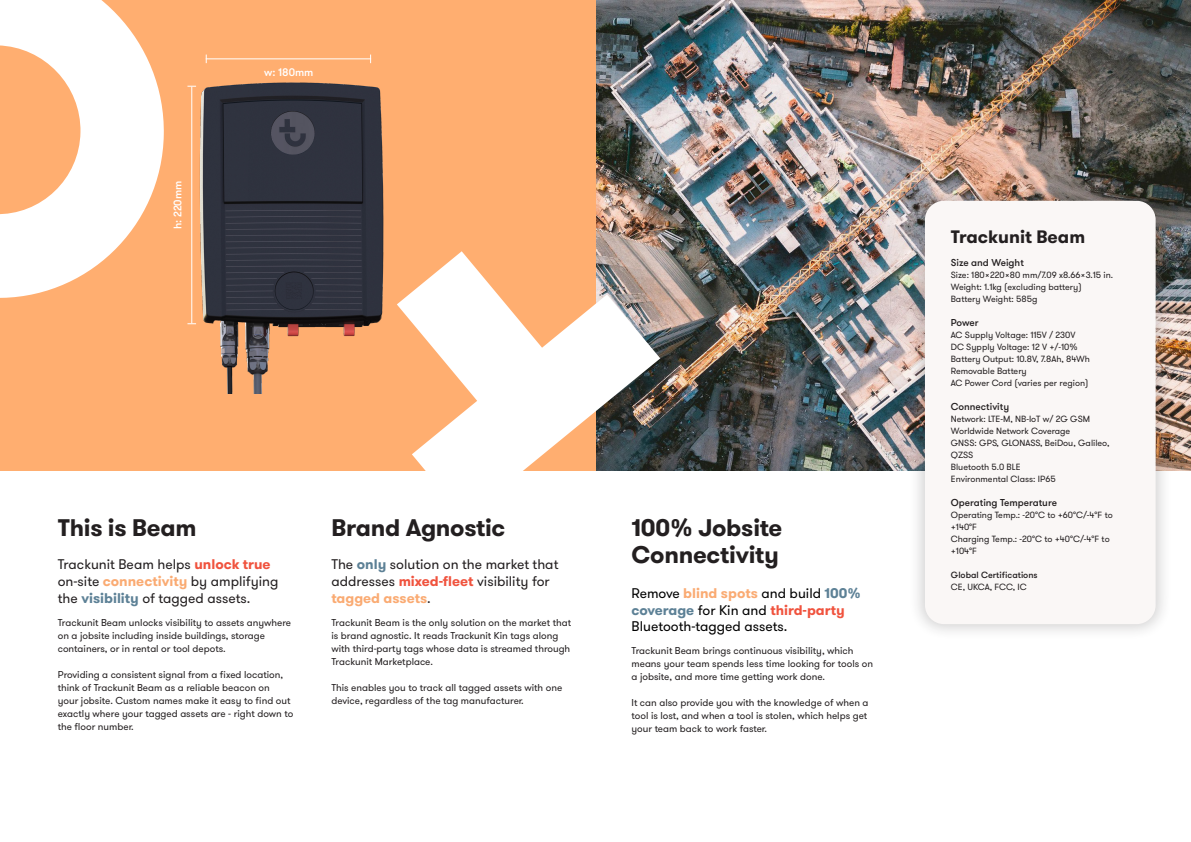
<style>
.page{position:relative;width:1191px;height:842px;background:#fff}
.page>*{position:absolute;margin:0;border:0;box-sizing:border-box;transform-origin:0 0}
.Company_Name_Header{font:700 24px/27px "GT Walsheim";letter-spacing:-.01em;color:#231f20}
.Company_Name_Header-2{font:700 18px "GT Walsheim";color:#231f20}
.Company_Name_Header-3{font:14px/16.8px "GT Walsheim";color:#231f20}
.Company_Name_Header-4{font:14px/16.8px "GT Walsheim";color:#000}
.Company_Name_Header-5{font:500 11px "GT Walsheim";color:#fff}
.Company_Name_Header-6{font:10px/13px "GT Walsheim";color:#231f20}
.Company_Name_Header-7{font:500 10px "GT Walsheim";color:#231f20}
.Company_Name_Header-8{font:9px/12px "GT Walsheim";color:#231f20}
.Company_Name_Header-9{font:500 9px "GT Walsheim";color:#231f20}
.s1{font-weight:700;color:#f0533e}
.s2{font-weight:700;color:#faab73}
.s3{font-weight:700;color:#5d8196}
</style>
<div class="page">
<img style="left:595px;top:0;width:596px;height:471px">
<div style="left:0;top:0;width:595px;height:471px;background:#ffae70"></div>
<img style="left:187px;top:54px;width:197px;height:340px">
<div style="left:908px;top:184px;width:264px;height:456px;background:#231f20;opacity:.2"></div>
<div style="left:925px;top:201px;width:230px;height:423px;background:#faf7f6;border-radius:19px"></div>
<svg style="left:0;top:0;width:164px;height:298px;fill:#fff"></svg>
<svg style="left:397px;top:251px;width:263px;height:220px"></svg>
<hr style="left:206px;top:58px;width:165px;height:1px;background:#fff">
<hr style="left:191px;top:87px;width:1px;height:236px;background:#fff">
<p class="Company_Name_Header-5" style="left:171px;top:229px;width:50px;rotate:-90deg">h: 220mm</p>
<p class="Company_Name_Header-5" style="left:264px;top:65px;width:51px">w: 180mm</p>
<p class="Company_Name_Header" style="left:58px;top:514px;width:140px">This is Beam</p>
<p class="Company_Name_Header" style="left:631px;top:514px;width:152px">100% Jobsite<br>Connectivity</p>
<p class="Company_Name_Header" style="left:331px;top:514px;width:175px">Brand Agnostic</p>
<p class="Company_Name_Header-3" style="left:58px;top:556px;width:222px">Trackunit Beam helps <span class="s1">unlock true </span>on-site <span class="s2">connectivity</span> by amplifying the <span class="s3">visibility</span> of tagged assets.</p>
<p class="Company_Name_Header-3" style="left:331px;top:556px;width:228px">The <span class="s3">only</span> solution on the market that addresses <span class="s1">mixed-fleet</span> visibility for <span class="s2">tagged assets</span>.</p>
<p class="Company_Name_Header-4" style="left:631px;top:585px;width:231px">Remove <span class="s2">blind spots</span> and build <span class="s3">100% coverage</span> for Kin and <span class="s1">third-party<br></span>Bluetooth-tagged assets.</p>
<p class="Company_Name_Header-6" style="left:58px;top:616px;width:235px">Trackunit Beam unlocks visibility to assets anywhere on a jobsite including inside buildings, storage containers, or in rental or tool depots.</p>
<p class="Company_Name_Header-6" style="left:58px;top:668px;width:237px">Providing a consistent signal from a fixed location, think of Trackunit Beam as a reliable beacon on<br>your jobsite. Custom names make it easy to find out exactly where your tagged assets are - right down to the floor number.</p>
<p class="Company_Name_Header-6" style="left:331px;top:616px;width:241px">Trackunit Beam is the only solution on the market that is brand agnostic. It reads Trackunit Kin tags along with third-party tags whose data is streamed through Trackunit Marketplace.</p>
<p class="Company_Name_Header-6" style="left:331px;top:681px;width:232px">This enables you to track all tagged assets with one device, regardless of the tag manufacturer.</p>
<p class="Company_Name_Header-6" style="left:631px;top:645px;width:243px">Trackunit Beam brings continuous visibility, which means your team spends less time looking for tools on a jobsite, and more time getting work done.</p>
<p class="Company_Name_Header-6" style="left:631px;top:697px;width:238px;text-align:justify">It can also provide you with the knowledge of when a tool is lost, and when a tool is stolen, which helps get your team back to work faster.</p>
<p class="Company_Name_Header-2" style="left:950px;top:225px;width:136px">Trackunit Beam</p>
<p class="Company_Name_Header-7" style="left:950px;top:256px;width:75px">Size and Weight</p>
<p class="Company_Name_Header-8" style="left:950px;top:269px;width:164px">Size: 180x220x80 mm/7.09 x8.66x3.15 in.</p>
<p class="Company_Name_Header-8" style="left:950px;top:281px;width:132px">Weight: 1.1kg (excluding battery)</p>
<p class="Company_Name_Header-8" style="left:950px;top:293px;width:88px">Battery Weight: 585g</p>
<p class="Company_Name_Header-7" style="left:950px;top:316px;width:29px">Power</p>
<p class="Company_Name_Header-8" style="left:950px;top:329px;width:126px">AC Supply Voltage: 115V / 230V</p>
<p class="Company_Name_Header-8" style="left:950px;top:341px;width:128px">DC Sypply Voltage: 12 V +/-10%</p>
<p class="Company_Name_Header-8" style="left:950px;top:353px;width:141px">Battery Output: 10.8V, 7.8Ah, 84Wh</p>
<p class="Company_Name_Header-8" style="left:950px;top:365px;width:77px">Removable Battery</p>
<p class="Company_Name_Header-8" style="left:950px;top:377px;width:139px">AC Power Cord (varies per region)</p>
<p class="Company_Name_Header-7" style="left:950px;top:400px;width:60px">Connectivity</p>
<p class="Company_Name_Header-8" style="left:950px;top:413px;width:141px">Network: LTE-M, NB-IoT w/ 2G GSM</p>
<p class="Company_Name_Header-8" style="left:950px;top:425px;width:121px">Worldwide Network Coverage</p>
<p class="Company_Name_Header-8" style="left:950px;top:437px;width:160px">GNSS: GPS, GLONASS, BeiDou, Galileo,<br>QZSS</p>
<p class="Company_Name_Header-8" style="left:950px;top:461px;width:71px">Bluetooth 5.0 BLE</p>
<p class="Company_Name_Header-8" style="left:950px;top:473px;width:107px">Environmental Class: IP65</p>
<p class="Company_Name_Header-7" style="left:950px;top:496px;width:108px">Operating Temperature</p>
<p class="Company_Name_Header-8" style="left:950px;top:509px;width:163px">Operating Temp.: -20°C to +60°C/-4°F to +140°F</p>
<p class="Company_Name_Header-8" style="left:950px;top:533px;width:160px">Charging Temp.: -20°C to +40°C/-4°F to +104°F</p>
<p class="Company_Name_Header-9" style="left:950px;top:569px;width:88px">Global Certifications</p>
<p class="Company_Name_Header-8" style="left:950px;top:581px;width:78px">CE, UKCA, FCC, IC</p>
</div>
